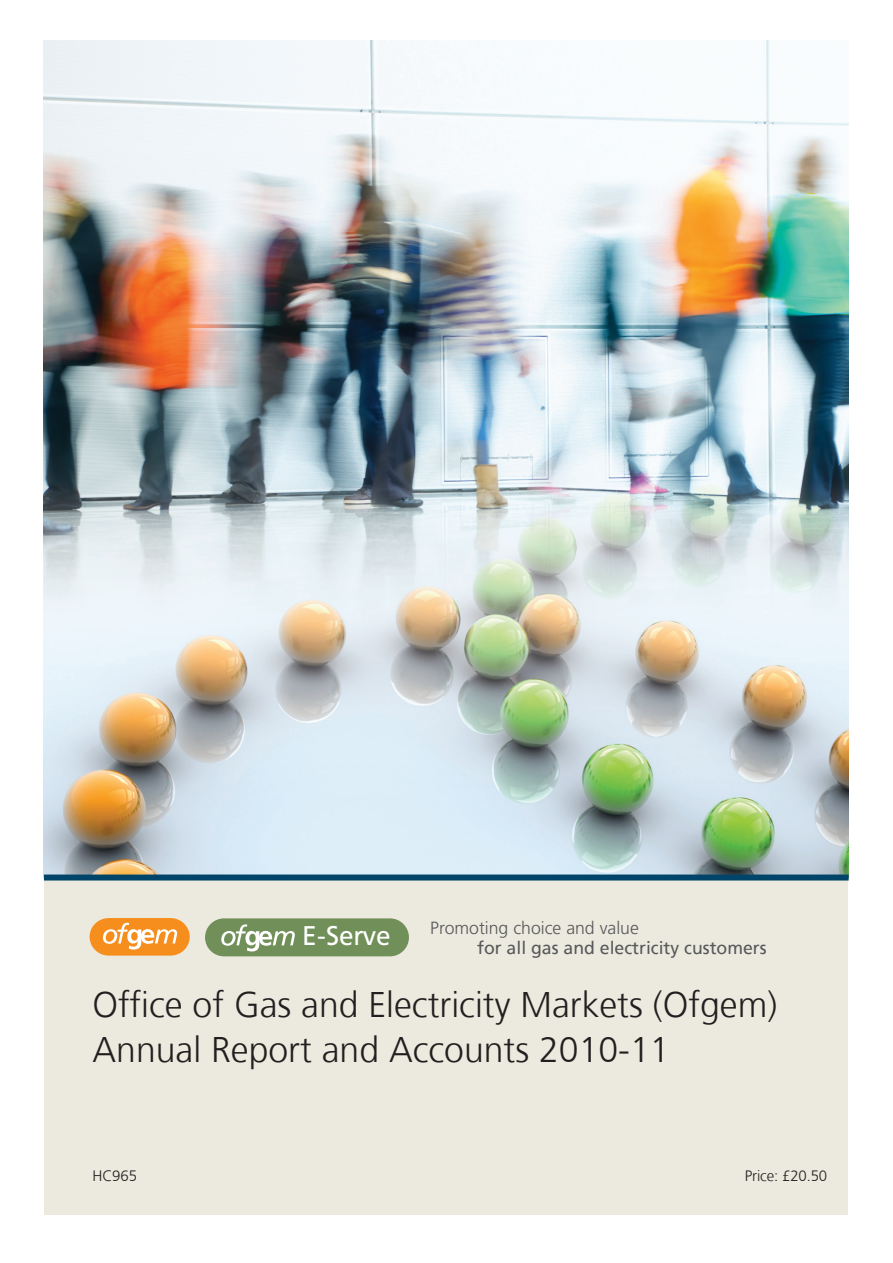
<style>
.page{position:relative;width:893px;height:1263px;background:#fff}
.page>*{position:absolute;margin:0;border:0;box-sizing:border-box;transform-origin:0 0}
.Contents_Level_1{font:300 35.55px/45.6px "Frutiger";color:#231f20}
.t1{font:27px "Frutiger";letter-spacing:-.025em;color:#fff}
.t2{font:17.7px "Frutiger";color:#57585a}
.t3{font:300 17.7px "Frutiger LT Std";color:#57585a}
.t4{font:300 15px "Frutiger";letter-spacing:-.01em;color:#231f20}
</style>
<div class="page">
<img style="left:44px;top:41px;width:805px;height:833px">
<div style="left:44px;top:878px;width:804px;height:336px;background:#eceade"></div>
<div style="left:44px;top:874px;width:805px;height:6px;background:#00446a"></div>
<svg style="left:90px;top:918px;width:100px;height:37px;background:#f6a751"></svg>
<div style="left:205px;top:918px;width:204px;height:38px;background:#718f58;border-radius:19px"></div>
<svg style="left:221px;top:924px;width:74px;height:27px"></svg>
<p class="t1" style="left:302px;top:920px;width:90px">E-Serve</p>
<p class="t3" style="left:430px;top:918px;width:210px">Promoting choice and value</p>
<p class="t2" style="left:477px;top:938px;width:291px">for all gas and electricity customers</p>
<p class="Contents_Level_1" style="left:93px;top:982px;width:686px">Office of Gas and Electricity Markets (Ofgem)<br>Annual Report and Accounts 2010-11</p>
<p class="t4" style="left:93px;top:1167px;width:46px">HC965</p>
<p class="t4" style="left:745px;top:1167px;width:84px">Price: £20.50</p>
</div>
